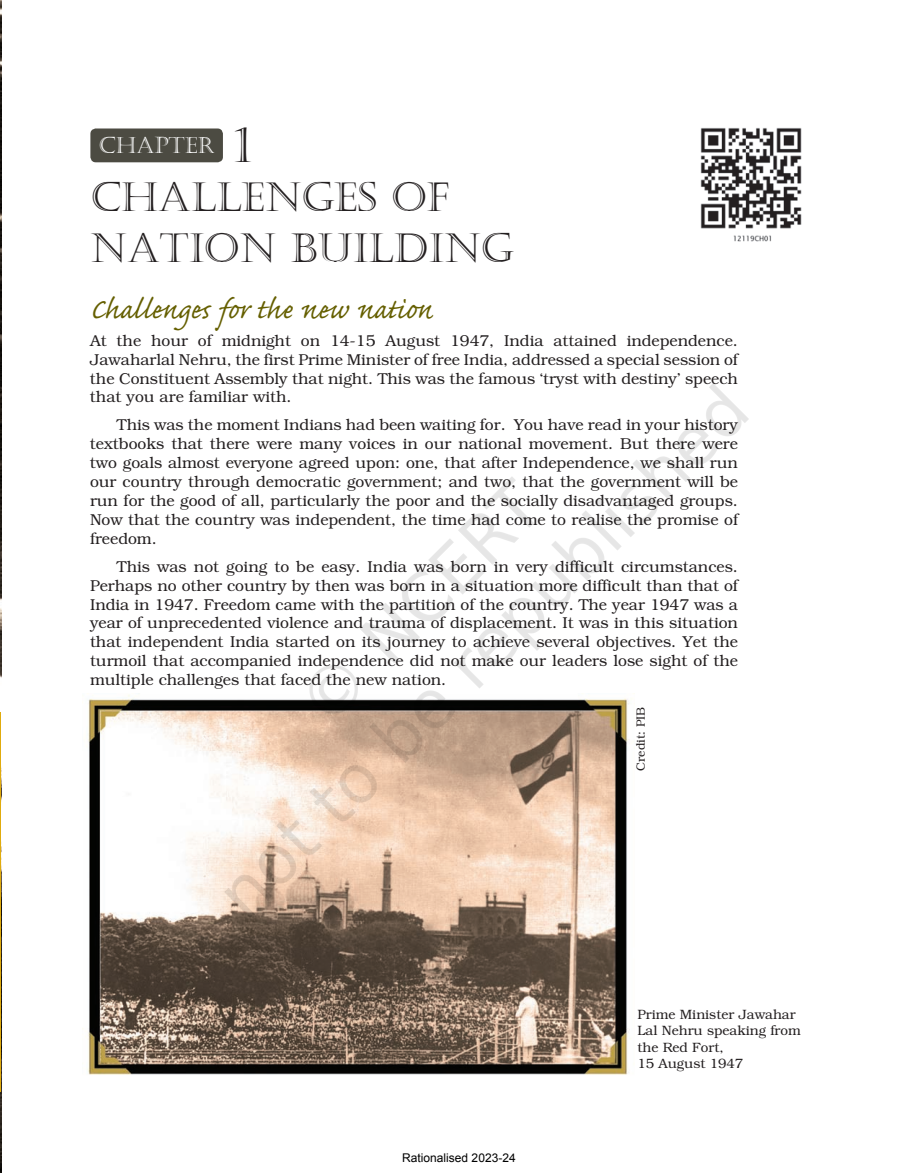
<style>
.page{position:relative;width:918px;height:1173px;background:#fff}
.page>*{position:absolute;margin:0;border:0;box-sizing:border-box;transform-origin:0 0}
.t1{font:40.5px/51px "Castellar";color:#231f20}
.t2{font:36px "Caflisch Script Pro";color:#655f00}
.t3{font:22.5px "Castellar";color:#fff}
.t4{font:300 15.75px/18.9px "Bookman";color:#231f20;text-align:justify}
.t5{font:300 13.5px/16.2px "Bookman";color:#231f20}
.t6{font:12px "Arial";color:#000}
.t7{font:300 12px "Bookman";color:#231f20}
.s1{font-size:48px;color:#231f20}
</style>
<div class="page">
<img style="left:0;top:0;width:2px;height:1173px">
<hr style="left:0;top:712px;width:1px;height:379px;background:#e0ab0d">
<img style="left:82px;top:128px;width:720px;height:947px">
<img style="left:132px;top:315px;width:633px;height:633px">
<h3 class="t3" style="left:98px;top:133px;width:155px">CHAPTER <span class="s1">1</span></h3>
<h1 class="t1" style="left:90px;top:172px;width:425px">CHALLENGES OF<br>NATION BUILDING</h1>
<h2 class="t2" style="left:90px;top:290px;width:345px">Challenges for the new nation</h2>
<p class="t4" style="left:90px;top:331px;width:650px">At the hour of midnight on 14-15 August 1947, India attained independence.<br>Jawaharlal Nehru, the first prime minister of free India, addressed a special session of the Constituent Assembly that night. This was the famous ‘tryst with destiny’ speech that you are familiar with.</p>
<p class="t4" style="left:90px;top:415px;width:650px;text-indent:27px">This was the moment Indians had been waiting for. You have read in your history textbooks that there were many voices in our national movement. But there were two goals almost everyone agreed upon: one, that after independence, we shall run our country through democratic government; and two, that the government will be run for the good of all, particularly the poor and the socially disadvantaged groups.<br>Now that the country was independent, the time had come to realise the promise of freedom.</p>
<p class="t4" style="left:90px;top:557px;width:650px;text-indent:27px">This was not going to be easy. India was born in very difficult circumstances.<br>Perhaps no other country by then was born in a situation more difficult than that of India in 1947. Freedom came with the partition of the country. The year 1947 was a year of unprecedented violence and trauma of displacement. It was in this situation that independent India started on its journey to achieve several objectives. Yet the turmoil that accompanied independence did not make our leaders lose sight of the multiple challenges that faced the new nation.</p>
<p class="t7" style="left:634px;top:771px;width:66px;rotate:-90deg">Credit: PIB</p>
<p class="t6" style="left:402px;top:1150px;width:115px">Rationalised 2023-24</p>
<p class="t5" style="left:638px;top:1006px;width:165px">Prime Minister Jawahar<br>Lal Nehru speaking from the red fort,<br>15 August 1947</p>
</div>
